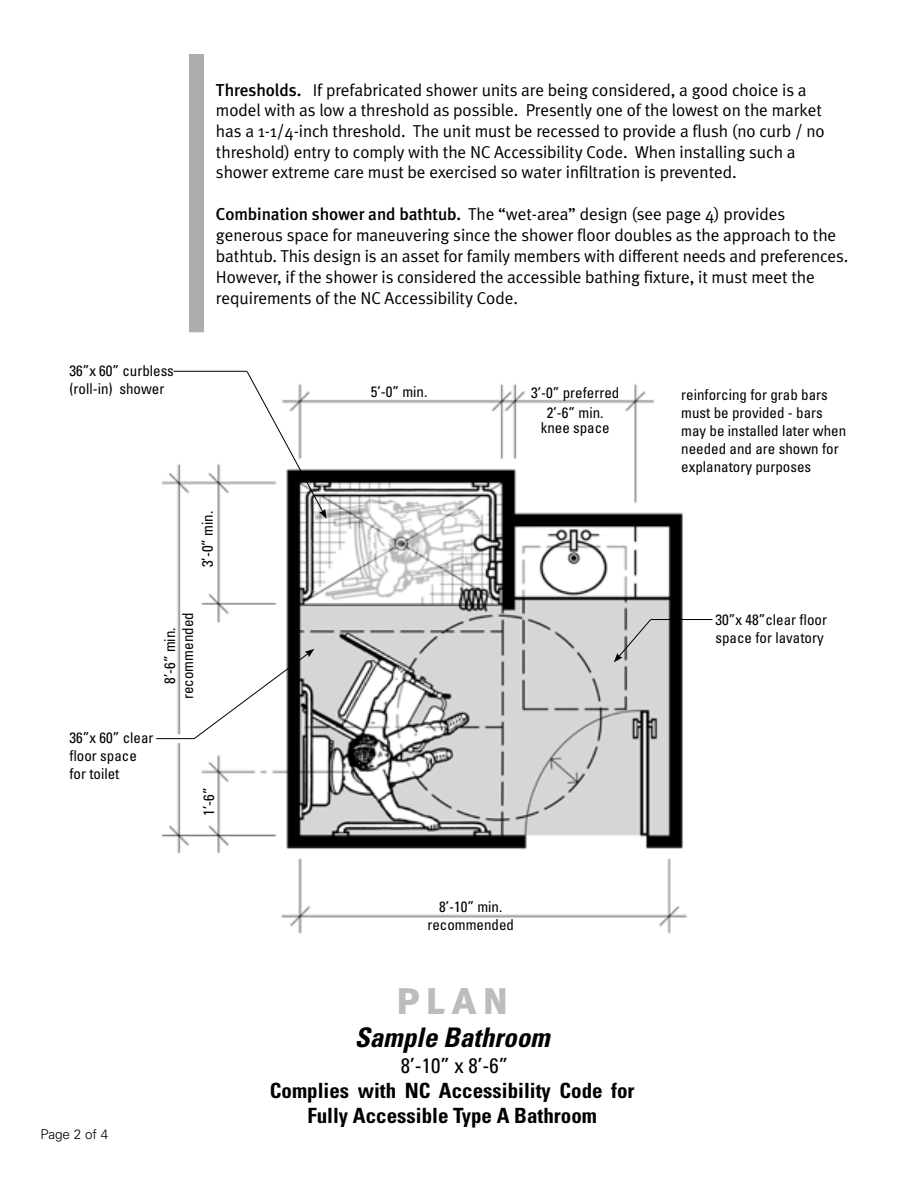
<style>
.page{position:relative;width:918px;height:1188px;background:#fff}
.page>*{position:absolute;margin:0;border:0;box-sizing:border-box;transform-origin:0 0}
.t1{font:48px "Meta Plus Bold Caps";color:#bcbcbc}
.t2{font:italic 700 condensed 27px "Univers";color:#000}
.t3{font:700 condensed 21px/25.2px "Univers";color:#000;text-align:center}
.t4{font:condensed 21px "Univers";color:#000}
.t5{font:17.25px/20.7px "Meta Plus Normal";letter-spacing:-.005em;color:#000}
.t6{font:condensed 15px/18px "Univers";color:#000}
.t7{font:300 13.5px "Univers";color:#000}
.s1{font-family:"Meta Plus";font-weight:500}
</style>
<div class="page">
<img style="left:156px;top:383px;width:557px;height:551px">
<svg style="left:169px;top:739px;width:20px;height:4px"></svg>
<hr style="left:651px;top:619px;width:61px;height:1px;background:#000">
<svg style="left:614px;top:619px;width:38px;height:43px;background:#c4c4c4"></svg>
<svg style="left:156px;top:649px;width:158px;height:90px"></svg>
<hr style="left:173px;top:371px;width:74px;height:1px;background:#000">
<svg style="left:246px;top:371px;width:81px;height:148px"></svg>
<div style="left:189px;top:54px;width:15px;height:278px;background:#adadad"></div>
<p class="t5" style="left:216px;top:79px;width:610px"><span class="s1">Thresholds.</span> If prefabricated shower units are being considered, a good choice is a model with as low a threshold as possible. Presently one of the lowest on the market has a 1-1/4-inch threshold. The unit must be recessed to provide a flush (no curb / no threshold) entry to comply with the NC Accessibility Code. When installing such a shower extreme care must be exercised so water infiltration is prevented.</p>
<p class="t5" style="left:216px;top:203px;width:634px"><span class="s1">Combination shower and bathtub.</span> The “wet-area” design (see page 4) provides generous space for maneuvering since the shower floor doubles as the approach to the bathtub. This design is an asset for family members with different needs and preferences.<br>However, if the shower is considered the accessible bathing fixture, it must meet the requirements of the NC Accessibility Code.</p>
<p class="t6" style="left:69px;top:362px;width:106px">36”x 60” curbless (roll-in) shower</p>
<p class="t6" style="left:198px;top:567px;width:58px;rotate:-90deg">3’-0” min.</p>
<p class="t6" style="left:161px;top:699px;width:88px;text-align:center;rotate:-90deg">8’-6” min. recommended</p>
<p class="t6" style="left:69px;top:728px;width:86px">36”x 60” clear floor space for toilet</p>
<p class="t6" style="left:200px;top:816px;width:30px;rotate:-90deg">1’-6”</p>
<p class="t6" style="left:371px;top:383px;width:58px">5’-0” min.</p>
<p class="t6" style="left:531px;top:383px;width:90px">3’-0” preferred</p>
<p class="t6" style="left:541px;top:404px;width:71px;line-height:15px;text-align:center">2’-6” min. knee space</p>
<p class="t6" style="left:681px;top:385px;width:166px">reinforcing for grab bars must be provided - bars may be installed later when needed and are shown for explanatory purposes</p>
<p class="t6" style="left:715px;top:610px;width:113px">30”x 48”clear floor space for lavatory</p>
<p class="t7" style="left:40px;top:1126px;width:69px">Page 2 of 4</p>
<p class="t6" style="left:427px;top:898px;width:88px;text-align:center">8’-10” min. recommended</p>
<p class="t1" style="left:395px;top:970px;width:116px">plan</p>
<p class="t2" style="left:355px;top:1021px;width:196px">Sample Bathroom</p>
<p class="t4" style="left:401px;top:1052px;width:109px">8’-10” x 8’-6”</p>
<p class="t3" style="left:270px;top:1078px;width:366px">Complies with NC Accessibility Code for<br>Fully Accessible Type A Bathroom</p>
</div>
